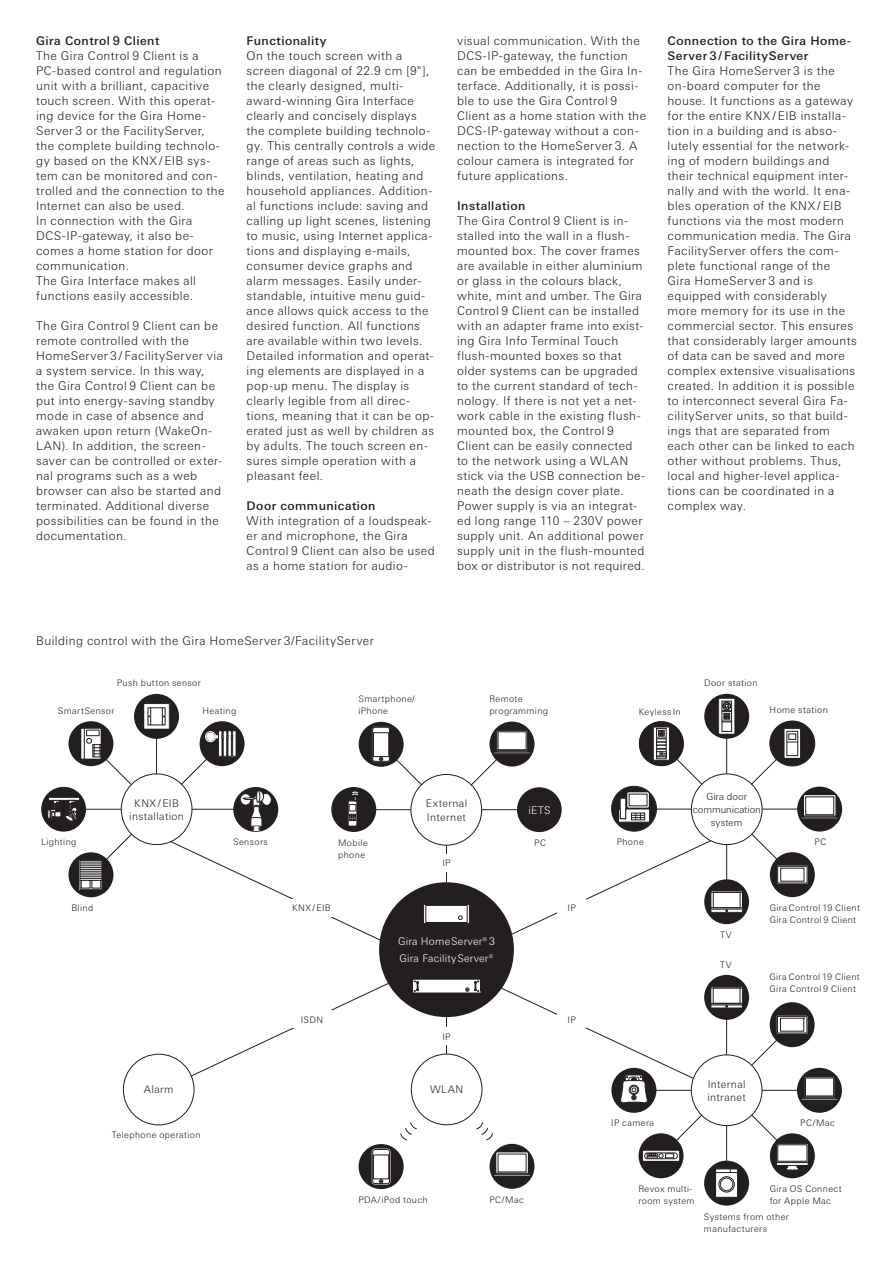
<style>
.page{position:relative;width:893px;height:1263px;background:#fff}
.page>*{position:absolute;margin:0;border:0;box-sizing:border-box;transform-origin:0 0}
.t1{font:300 12px/15px "Linotype Univers Basic";letter-spacing:.035em;color:#231f20}
.t2{font:500 12px/15px "Linotype Univers Basic";letter-spacing:.035em;color:#231f20}
.t3{font:300 10.5px/13.2px "Linotype Univers Basic";letter-spacing:.035em;color:#231f20}
.t4{font:300 10.5px/16.8px "Linotype Univers Basic";letter-spacing:.02em;color:#fff}
.t5{font:300 9.75px/12.8px "Linotype Univers Basic";letter-spacing:.005em;color:#231f20;text-align:center}
.t6{font:300 9px/12px "Linotype Univers Basic";letter-spacing:.04em;color:#231f20}
</style>
<div class="page">
<hr style="left:892px;top:0;width:1px;height:1263px;background:#000">
<svg style="left:164px;top:978px;width:236px;height:111px"></svg>
<div style="left:379px;top:882px;width:135px;height:135px;background:#231f20;border-radius:50%"></div>
<div style="left:413px;top:980px;width:66px;height:12px;background:#fff"></div>
<svg style="left:414px;top:981px;width:5px;height:10px"></svg>
<div style="left:123px;top:1054px;width:71px;height:71px;background:#fff;border-radius:50%"></div>
<div style="left:123px;top:1054px;width:71px;height:71px;border:1px solid #231f20;border-radius:50%"></div>
<div style="left:291px;top:1011px;width:41px;height:17px;background:#fff"></div>
<div style="left:639px;top:1133px;width:44px;height:45px;background:#231f20;border-radius:50%"></div>
<div style="left:704px;top:1160px;width:45px;height:45px;background:#231f20;border-radius:50%"></div>
<svg style="left:717px;top:1176px;width:19px;height:19px"></svg>
<div style="left:715px;top:1169px;width:23px;height:28px;border:1px solid #231f20"></div>
<div style="left:720px;top:1178px;width:13px;height:13px;border:1px solid #231f20;border-radius:50%"></div>
<div style="left:719px;top:1176px;width:15px;height:16px;border:1px solid #231f20;border-radius:50%"></div>
<hr style="left:446px;top:1012px;width:1px;height:72px;background:#231f20">
<div style="left:411px;top:1054px;width:71px;height:71px;background:#fff;border-radius:50%"></div>
<div style="left:489px;top:1144px;width:45px;height:45px;background:#231f20;border-radius:50%"></div>
<svg style="left:465px;top:977px;width:375px;height:199px"></svg>
<div style="left:498px;top:1154px;width:28px;height:18px;background:#fff"></div>
<div style="left:359px;top:1144px;width:45px;height:45px;background:#231f20;border-radius:50%"></div>
<div style="left:372px;top:1148px;width:18px;height:36px;background:#fff;border-radius:3px"></div>
<div style="left:372px;top:1149px;width:18px;height:35px;border:1px solid #231f20;border-radius:2px"></div>
<div style="left:373px;top:1155px;width:16px;height:24px;border:1px solid #231f20"></div>
<svg style="left:379px;top:1179px;width:4px;height:4px"></svg>
<svg style="left:400px;top:1122px;width:17px;height:18px"></svg>
<div style="left:426px;top:1028px;width:41px;height:17px;background:#fff"></div>
<div style="left:704px;top:694px;width:45px;height:45px;background:#231f20;border-radius:50%"></div>
<div style="left:797px;top:787px;width:45px;height:44px;background:#231f20;border-radius:50%"></div>
<svg style="left:720px;top:700px;width:13px;height:2px"></svg>
<div style="left:718px;top:698px;width:17px;height:36px;border:1px solid #231f20"></div>
<div style="left:722px;top:701px;width:10px;height:10px;border:1px solid #231f20"></div>
<div style="left:134px;top:694px;width:45px;height:45px;background:#231f20;border-radius:50%"></div>
<div style="left:41px;top:787px;width:45px;height:45px;background:#231f20;border-radius:50%"></div>
<svg style="left:47px;top:702px;width:793px;height:248px"></svg>
<div style="left:283px;top:899px;width:57px;height:17px;background:#fff"></div>
<p class="t2" style="left:36px;top:35px;width:125px">Gira Control 9 Client</p>
<p class="t1" style="left:36px;top:49px;width:190px">The Gira Control 9 Client is a<br>PC-based control and regulation unit with a brilliant, capacitive touch screen. With this operat&shy;ing device for the Gira Home-<br>Server 3 or the FacilityServer, the complete building technolo&shy;gy based on the KNX / EIB sys&shy;tem can be monitored and con&shy;trolled and the connection to the<br>Internet can also be used.<br>In connection with the Gira<br>DCS-IP-gateway, it also be&shy;comes a home station for door communication.<br>The Gira Interface makes all functions easily accessible.</p>
<p class="t1" style="left:36px;top:319px;width:188px">The Gira Control 9 Client can be remote controlled with the<br>HomeServer 3 / FacilityServer via a system service. In this way, the Gira Control 9 Client can be put into energy-saving standby mode in case of absence and awaken upon return (WakeOn-<br>LAN). In addition, the screen&shy;saver can be controlled or exter&shy;nal programs such as a web browser can also be started and terminated. Additional diverse possibilities can be found in the documentation.</p>
<p class="t2" style="left:247px;top:35px;width:81px">Functionality</p>
<p class="t1" style="left:247px;top:49px;width:190px">On the touch screen with a screen diagonal of 22.9 cm [9"], the clearly designed, multi&shy;award-winning Gira Interface clearly and concisely displays the complete building technolo&shy;gy. This centrally controls a wide range of areas such as lights, blinds, ventilation, heating and household appliances. Addition&shy;al functions include: saving and calling up light scenes, listening to music, using Internet applica&shy;tions and displaying e-mails, consumer device graphs and alarm messages. Easily under&shy;standable, intuitive menu guid&shy;ance allows quick access to the desired function. All functions are available within two levels.<br>Detailed information and operat&shy;ing elements are displayed in a pop-up menu. The display is clearly legible from all direc&shy;tions, meaning that it can be op&shy;erated just as well by children as by adults. The touch screen en&shy;sures simple operation with a pleasant feel.</p>
<p class="t2" style="left:247px;top:500px;width:130px">Door communication</p>
<p class="t1" style="left:247px;top:514px;width:190px">With integration of a loudspeak&shy;er and microphone, the Gira<br>Control 9 Client can also be used as a home station for audio-</p>
<p class="t1" style="left:457px;top:34px;width:190px">visual communication. With the<br>DCS-IP-gateway, the function can be embedded in the Gira In&shy;terface. Additionally, it is possi&shy;ble to use the Gira Control 9<br>Client as a home station with the<br>DCS-IP-gateway without a con&shy;nection to the HomeServer 3. A colour camera is integrated for future applications.</p>
<p class="t2" style="left:457px;top:200px;width:70px">Installation</p>
<p class="t1" style="left:457px;top:214px;width:190px">The Gira Control 9 Client is in&shy;stalled into the wall in a flush&shy;mounted box. The cover frames are available in either aluminium or glass in the colours black, white, mint and umber. The Gira<br>Control 9 Client can be installed with an adapter frame into exist&shy;ing Gira Info Terminal Touch flush-mounted boxes so that older systems can be upgraded to the current standard of tech&shy;nology. If there is not yet a net&shy;work cable in the existing flush&shy;mounted box, the Control 9<br>Client can be easily connected to the network using a WLAN stick via the USB connection be&shy;neath the design cover plate.<br>Power supply is via an integrat&shy;ed long range 110 – 230V power supply unit. An additional power supply unit in the flush-mounted box or distributor is not required.</p>
<p class="t2" style="left:668px;top:35px;width:185px">Connection to the Gira Home-<br>Server 3 / FacilityServer</p>
<p class="t1" style="left:668px;top:64px;width:191px">The Gira HomeServer 3 is the on-board computer for the house. It functions as a gateway for the entire KNX / EIB installa&shy;tion in a building and is abso&shy;lutely essential for the network&shy;ing of modern buildings and their technical equipment inter&shy;nally and with the world. It ena&shy;bles operation of the KNX / EIB functions via the most modern communication media. The Gira<br>FacilityServer offers the com&shy;plete functional range of the<br>Gira HomeServer 3 and is equipped with considerably more memory for its use in the commercial sector. This ensures that considerably larger amounts of data can be saved and more complex extensive visualisations created. In addition it is possible to interconnect several Gira Fa&shy;cilityServer units, so that build&shy;ings that are separated from each other can be linked to each other without problems. Thus, local and higher-level applica&shy;tions can be coordinated in a complex way.</p>
<p class="t1" style="left:36px;top:634px;width:339px">Building control with the Gira HomeServer 3/FacilityServer</p>
<p class="t6" style="left:117px;top:678px;width:86px">Push button sensor</p>
<p class="t6" style="left:704px;top:678px;width:55px">Door station</p>
<p class="t6" style="left:58px;top:705px;width:58px">Smart Sensor</p>
<p class="t6" style="left:202px;top:705px;width:35px">Heating</p>
<p class="t6" style="left:358px;top:693px;width:58px">Smartphone/ iPhone</p>
<p class="t6" style="left:489px;top:693px;width:60px">Remote programming</p>
<p class="t6" style="left:639px;top:706px;width:44px">Keyless In</p>
<p class="t6" style="left:770px;top:705px;width:60px">Home station</p>
<p class="t6" style="left:41px;top:837px;width:37px">Lighting</p>
<p class="t3" style="left:129px;top:797px;width:56px;text-align:center">KNX / EIB installation</p>
<p class="t6" style="left:233px;top:837px;width:36px">Sensors</p>
<p class="t3" style="left:426px;top:798px;width:43px">External<br>Internet</p>
<p class="t6" style="left:442px;top:858px;width:10px">IP</p>
<p class="t4" style="left:528px;top:802px;width:24px">iETS</p>
<p class="t6" style="left:338px;top:837px;width:31px">Mobile</p>
<p class="t6" style="left:534px;top:837px;width:13px">PC</p>
<p class="t6" style="left:338px;top:849px;width:29px">phone</p>
<p class="t6" style="left:617px;top:837px;width:29px">Phone</p>
<p class="t5" style="left:693px;top:791px;width:70px">Gira door communication system</p>
<p class="t6" style="left:814px;top:837px;width:13px">PC</p>
<p class="t6" style="left:71px;top:902px;width:23px">Blind</p>
<p class="t6" style="left:292px;top:903px;width:40px">KNX / EIB</p>
<p class="t6" style="left:568px;top:903px;width:10px">IP</p>
<p class="t6" style="left:770px;top:902px;width:92px">Gira Control 19 Client<br>Gira Control 9 Client</p>
<p class="t4" style="left:398px;top:934px;width:98px">Gira Home Server® 3<br>Gira Facility Server®</p>
<p class="t6" style="left:720px;top:929px;width:13px">TV</p>
<p class="t6" style="left:720px;top:959px;width:13px">TV</p>
<p class="t6" style="left:769px;top:972px;width:92px">Gira Control 19 Client<br>Gira Control 9 Client</p>
<p class="t6" style="left:301px;top:1014px;width:24px">ISDN</p>
<p class="t6" style="left:568px;top:1014px;width:10px">IP</p>
<p class="t6" style="left:442px;top:1031px;width:10px">IP</p>
<p class="t3" style="left:144px;top:1083px;width:31px">Alarm</p>
<p class="t3" style="left:430px;top:1083px;width:35px">WLAN</p>
<p class="t3" style="left:707px;top:1079px;width:40px">Internal intranet</p>
<p class="t6" style="left:611px;top:1118px;width:45px">IP camera</p>
<p class="t6" style="left:800px;top:1118px;width:36px">PC / Mac</p>
<p class="t6" style="left:112px;top:1130px;width:90px">Telephone operation</p>
<p class="t6" style="left:358px;top:1195px;width:71px">PDA/iPod touch</p>
<p class="t6" style="left:489px;top:1195px;width:36px">PC / Mac</p>
<p class="t6" style="left:638px;top:1183px;width:58px">Revox multi&shy;room system</p>
<p class="t6" style="left:770px;top:1183px;width:73px">Gira OS Connect for Apple Mac</p>
<p class="t6" style="left:704px;top:1211px;width:87px">Systems from other manufacturers</p>
</div>
